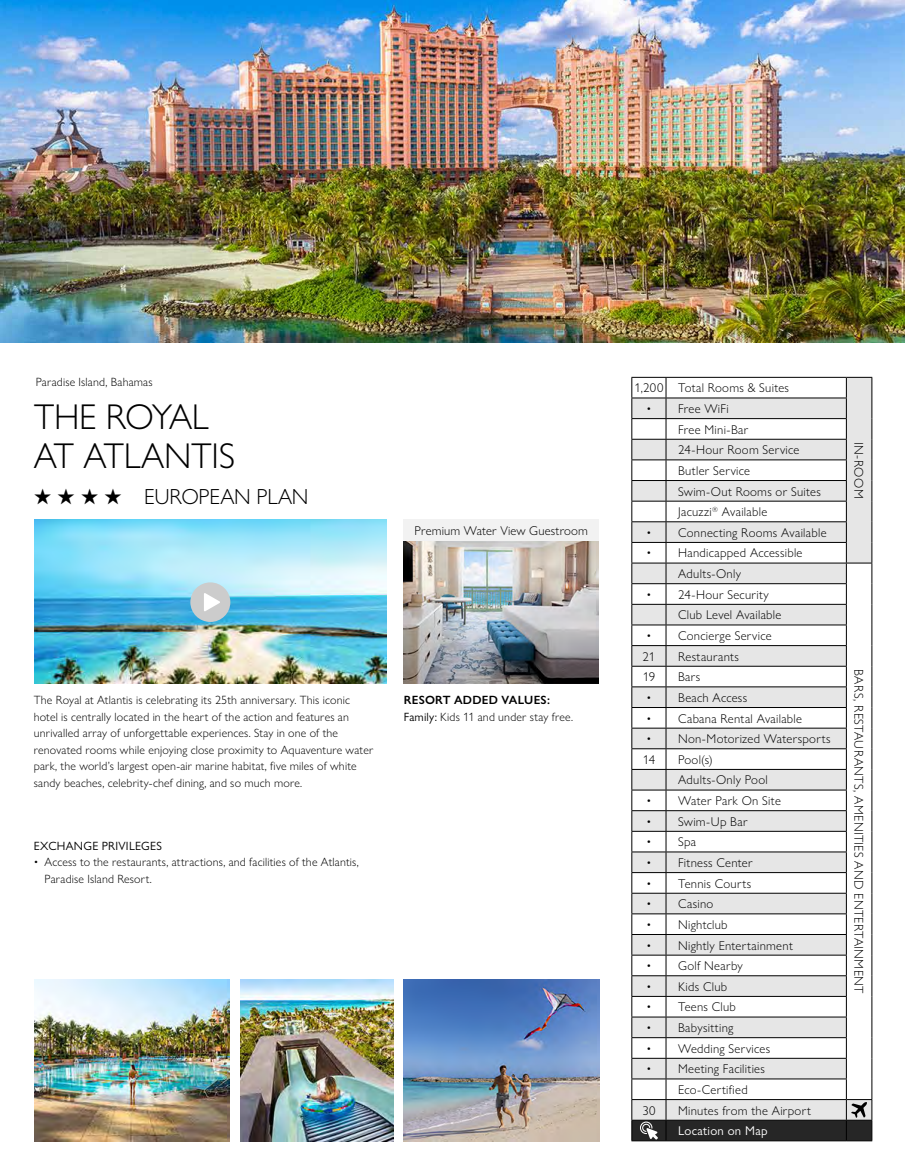
<style>
.page{position:relative;width:905px;height:1175px;background:#fff}
.page>*{position:absolute;margin:0;border:0;box-sizing:border-box;transform-origin:0 0}
.t1{font:300 36px/39px "Gill Sans Nova";letter-spacing:-.01em;color:#000}
.t2{font:300 21.9px "Gill Sans Nova";letter-spacing:-.01em;color:#000}
.t3{font:300 12.75px/20.7px "Gill Sans Nova";letter-spacing:.025em;color:#000}
.t4{font:12.75px "Gill Sans Nova";letter-spacing:.02em;color:#fff}
.t5{font:300 12px/16.5px "Gill Sans Nova";letter-spacing:.015em;color:#000}
.t6{font:12px "Gill Sans Nova";letter-spacing:.025em;color:#000}
.s1{font-weight:600}
.s2{font-weight:400}
</style>
<div class="page">
<svg style="left:631px;top:377px;width:241px;height:764px"></svg>
<img style="left:0;top:0;width:904px;height:342px">
<img style="left:404px;top:979px;width:195px;height:162px">
<img style="left:34px;top:979px;width:195px;height:162px">
<img style="left:240px;top:979px;width:153px;height:162px">
<img style="left:34px;top:519px;width:352px;height:164px">
<div style="left:190px;top:582px;width:40px;height:40px;background:#ccc;border-radius:50%"></div>
<svg style="left:204px;top:593px;width:16px;height:18px"></svg>
<img style="left:404px;top:540px;width:194px;height:143px">
<div style="left:404px;top:519px;width:195px;height:21px;background:#f2f2f2"></div>
<hr style="left:904px;top:0;width:1px;height:342px;background:#d9d9d9">
<p class="t5" style="left:36px;top:373px;width:119px">Paradise Island, Bahamas</p>
<h1 class="t1" style="left:34px;top:396px;width:203px">THE ROYAL<br>AT ATLANTIS</h1>
<h2 class="t2" style="left:34px;top:483px;width:276px">★ ★ ★ ★ EUROPEAN PLAN</h2>
<p class="t3" style="left:414px;top:520px;width:175px">Premium Water View Guestroom</p>
<p class="t5" style="left:34px;top:692px;width:341px">The Royal at Atlantis is celebrating its 25th anniversary. This iconic hotel is centrally located in the heart of the action and features an unrivalled array of unforgettable experiences. Stay in one of the renovated rooms while enjoying close proximity to Aquaventure water park, the world’s largest open-air marine habitat, five miles of white sandy beaches, celebrity-chef dining, and so much more.</p>
<p class="t6" style="left:34px;top:838px;width:130px">EXCHANGE PRIVILEGES</p>
<p class="t5" style="left:45px;top:854px;width:316px;text-indent:-11px">• Access to the restaurants, attractions, and facilities of the Atlantis,<br>Paradise Island Resort.</p>
<p class="t5" style="left:404px;top:692px;width:171px"><span class="s1">RESORT ADDED VALUES:<br></span><span class="s2">Family:</span> Kids 11 and under stay free.</p>
<p class="t3" style="left:634px;top:377px;width:156px">1,200 Total Rooms &amp; Suites</p>
<p class="t3" style="left:678px;top:398px;width:144px;text-indent:-32px">• Free WiFi<br>Free Mini-Bar<br>24-Hour Room Service<br>Butler Service<br>Swim-Out Rooms or Suites<br>Jacuzzi<sup>®</sup> Available</p>
<p class="t3" style="left:646px;top:522px;width:182px">• Connecting Rooms Available</p>
<p class="t3" style="left:678px;top:542px;width:126px;text-indent:-32px">• Handicapped Accessible<br>Adults-Only</p>
<p class="t3" style="left:678px;top:584px;width:105px;text-indent:-32px">• 24-Hour Security<br>Club Level Available</p>
<p class="t3" style="left:642px;top:625px;width:130px;text-indent:4px">• Concierge Service<br>21</p>
<p class="t3" style="left:678px;top:645px;width:62px">Restaurants</p>
<p class="t3" style="left:642px;top:666px;width:14px">19</p>
<p class="t3" style="left:678px;top:666px;width:24px">Bars</p>
<p class="t3" style="left:646px;top:687px;width:102px">• Beach Access</p>
<p class="t3" style="left:646px;top:707px;width:157px">• Cabana Rental Available</p>
<p class="t3" style="left:642px;top:728px;width:189px">• Non-Motorized Watersports<br>14</p>
<p class="t3" style="left:678px;top:749px;width:91px">Pool(s)<br>Adults-Only Pool</p>
<p class="t3" style="left:646px;top:790px;width:136px">• Water Park On Site</p>
<p class="t3" style="left:646px;top:811px;width:103px">• Swim-Up Bar</p>
<p class="t3" style="left:646px;top:831px;width:51px">• Spa</p>
<p class="t3" style="left:646px;top:852px;width:108px">• Fitness Center</p>
<p class="t3" style="left:646px;top:872px;width:106px">• Tennis Courts</p>
<p class="t3" style="left:646px;top:893px;width:68px">• Casino</p>
<p class="t3" style="left:646px;top:914px;width:83px">• Nightclub</p>
<p class="t3" style="left:646px;top:934px;width:148px">• Nightly Entertainment</p>
<p class="t3" style="left:646px;top:955px;width:98px">• Golf Nearby</p>
<p class="t3" style="left:646px;top:976px;width:82px">• Kids Club</p>
<p class="t3" style="left:646px;top:996px;width:91px">• Teens Club</p>
<p class="t3" style="left:646px;top:1017px;width:88px">• Babysitting</p>
<p class="t3" style="left:646px;top:1037px;width:125px">• Wedding Services</p>
<p class="t3" style="left:646px;top:1058px;width:120px">• Meeting Facilities</p>
<p class="t3" style="left:678px;top:1079px;width:71px">Eco-Certified</p>
<p class="t3" style="left:642px;top:1099px;width:15px">30</p>
<p class="t3" style="left:678px;top:1099px;width:134px">Minutes from the Airport</p>
<p class="t4" style="left:678px;top:1123px;width:91px">Location on Map</p>
<p class="t3" style="left:869px;top:442px;width:58px;rotate:90deg">IN-ROOM</p>
<p class="t3" style="left:869px;top:669px;width:325px;rotate:90deg">BARS, RESTAURANTS, AMENITIES AND ENTERTAINMENT</p>
</div>
